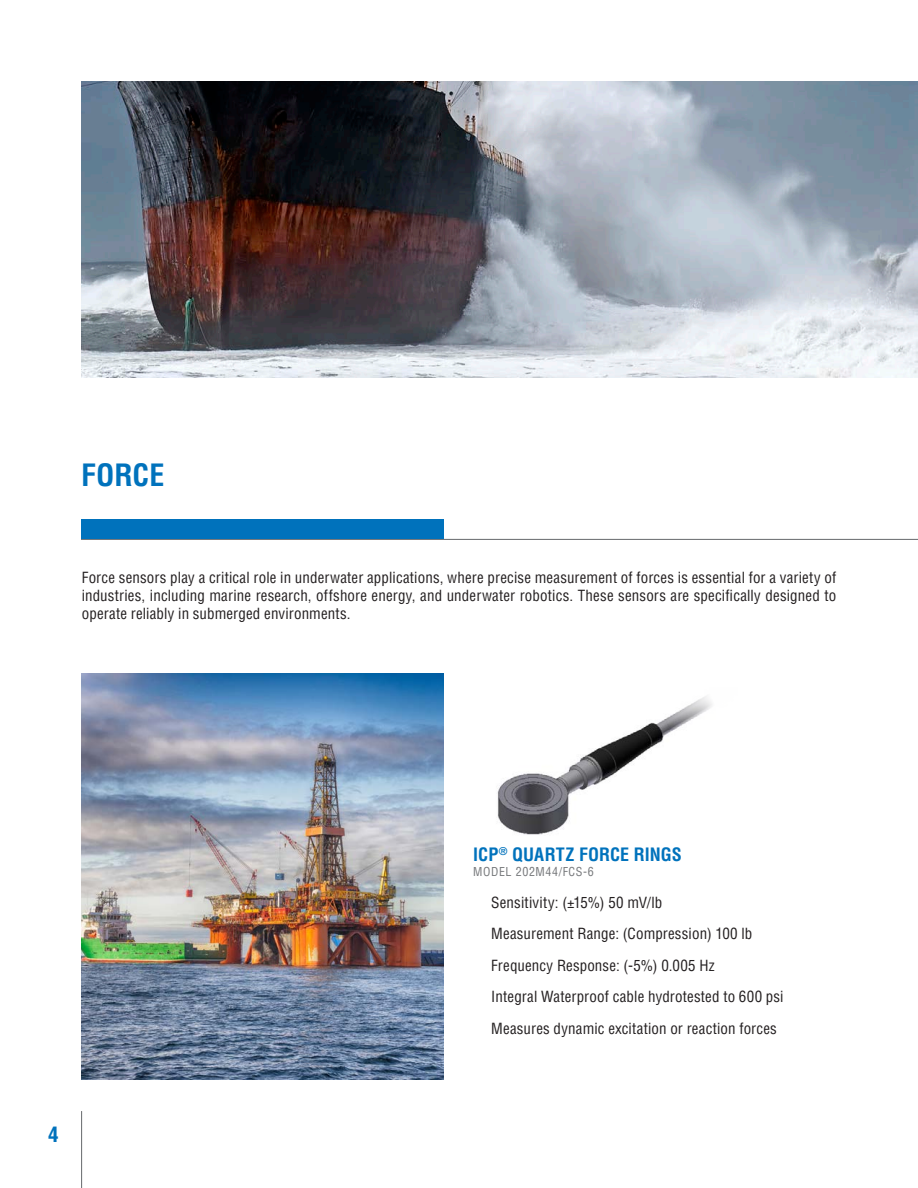
<style>
.page{position:relative;width:918px;height:1188px;background:#fff}
.page>*{position:absolute;margin:0;border:0;box-sizing:border-box;transform-origin:0 0}
.Headline_2{font:700 condensed 30px "Helvetica LT Pro";color:#0072bc}
.Footer_-_Page{font:700 condensed 21px "Helvetica LT Pro";color:#0072bc}
.Bullets_PROD_-_Description{font:700 condensed 18px "Helvetica LT Pro";letter-spacing:.005em;color:#0072bc}
.Body_copy{font:condensed 15px/18px "Helvetica LT Pro";letter-spacing:.01em;color:#231f20;text-align:justify}
.Bullets_PROD_-_Model{font:condensed 12px "Helvetica LT Pro";letter-spacing:.05em;color:#76787b}
</style>
<div class="page">
<img style="left:81px;top:81px;width:837px;height:297px">
<hr style="left:81px;top:1111px;width:1px;height:77px;background:#76787b">
<hr style="left:81px;top:539px;width:837px;height:1px;background:#76787b">
<div style="left:81px;top:520px;width:363px;height:19px;background:#0072bc"></div>
<img style="left:497px;top:696px;width:215px;height:139px">
<img style="left:81px;top:674px;width:363px;height:406px">
<p class="Headline_2" style="left:81px;top:455px;width:85px">FORCE</p>
<p class="Body_copy" style="left:82px;top:569px;width:756px">Force sensors play a critical role in underwater applications, where precise measurement of forces is essential for a variety of industries, including marine research, offshore energy, and underwater robotics. These sensors are specifically designed to operate reliably in submerged environments.</p>
<p class="Footer_-_Page" style="left:48px;top:1120px;width:12px">4</p>
<p class="Bullets_PROD_-_Description" style="left:473px;top:843px;width:210px">ICP<sup>®</sup> QUARTZ FORCE RINGS</p>
<p class="Bullets_PROD_-_Model" style="left:473px;top:864px;width:122px">MODEL 202M44/FCS-6</p>
<p class="Body_copy" style="left:491px;top:893px;width:173px">Sensitivity: (±15%) 50 mV/lb</p>
<p class="Body_copy" style="left:491px;top:925px;width:263px">Measurement Range: (Compression) 100 lb</p>
<p class="Body_copy" style="left:491px;top:956px;width:225px">Frequency Response: (-5%) 0.005 Hz</p>
<p class="Body_copy" style="left:491px;top:988px;width:294px">Integral Waterproof cable hydrotested to 600 psi</p>
<p class="Body_copy" style="left:491px;top:1019px;width:287px">Measures dynamic excitation or reaction forces</p>
</div>
